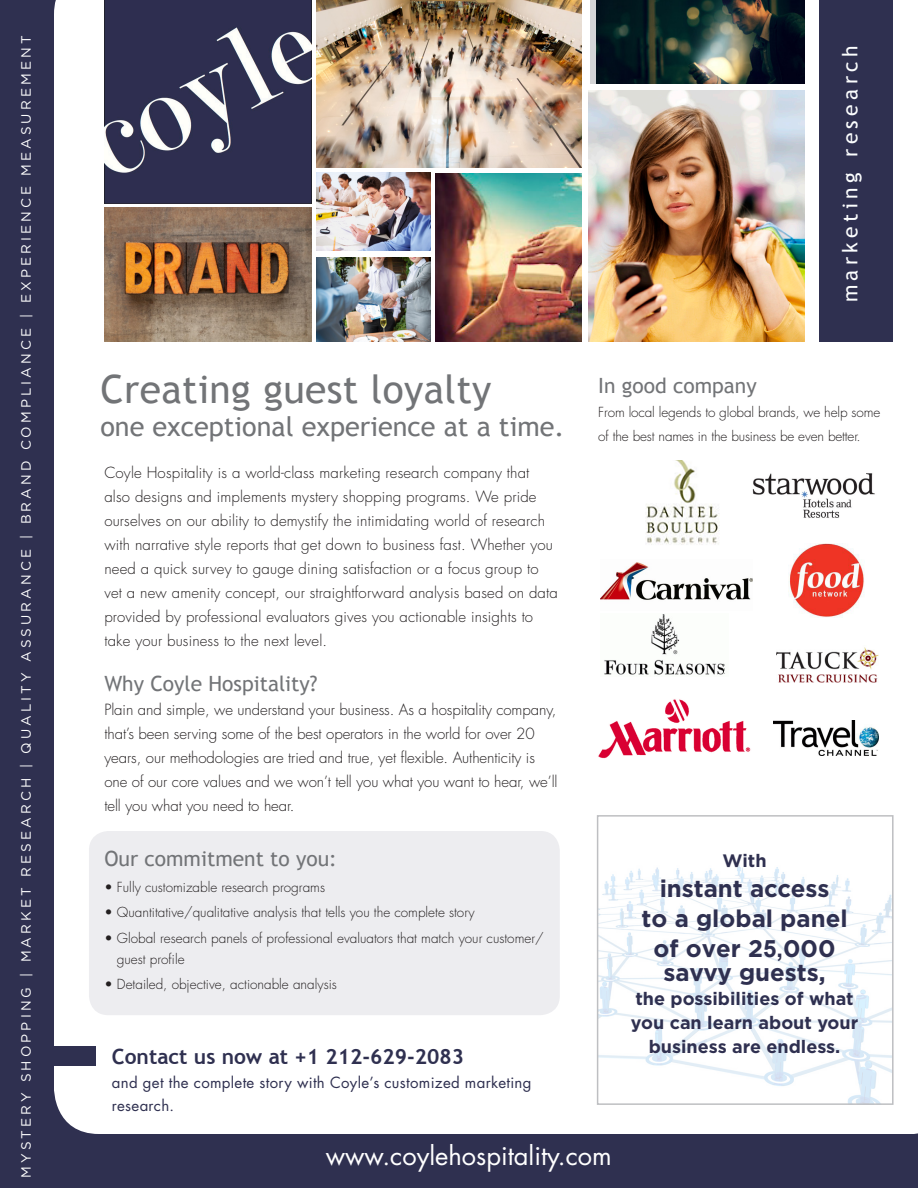
<style>
.page{position:relative;width:918px;height:1188px;background:#2f3050}
.page>*{position:absolute;margin:0;border:0;box-sizing:border-box;transform-origin:0 0}
.t1{font:39px "Trebuchet MS";letter-spacing:.01em;color:#727477}
.t2{font:27px "Trebuchet MS";color:#727477}
.t3{font:25.5px "Futura";color:#fff}
.t4{font:700 24px/30px "Gotham";color:#2f3050;text-align:center}
.t5{font:21px "Trebuchet MS";color:#727477}
.t6{font:700 21px "Trebuchet MS";color:#2f3050}
.t7{font:21px "Trebuchet MS";letter-spacing:.21em;color:#fbfdfe}
.t8{font:700 18px/24px "Gotham";color:#2f3050;text-align:center}
.t9{font:300 15px/24px "Futura";letter-spacing:.01em;color:#231f20}
.t10{font:15px/22.5px "Futura";letter-spacing:.02em;color:#2f3050}
.t11{font:300 13.5px/24px "Futura";color:#231f20}
.t12{font:13.5px "Gotham";letter-spacing:.23em;color:#fff}
.s1{font-family:"Arial"}
</style>
<div class="page">
<div style="left:54px;top:0;width:864px;height:1134px;background:#fff"></div>
<img style="left:600px;top:818px;width:291px;height:284px">
<div style="left:597px;top:815px;width:297px;height:290px;border:2px solid #bebfc2"></div>
<div style="left:819px;top:0;width:74px;height:342px;background:#2f3050"></div>
<img style="left:104px;top:0;width:207px;height:203px">
<img style="left:104px;top:207px;width:207px;height:135px">
<img style="left:317px;top:0;width:264px;height:167px">
<img style="left:317px;top:257px;width:113px;height:85px">
<img style="left:317px;top:172px;width:113px;height:79px">
<img style="left:436px;top:174px;width:145px;height:168px">
<img style="left:588px;top:90px;width:216px;height:252px">
<div style="left:590px;top:0;width:214px;height:84px;background:#d4d5d7"></div>
<img style="left:596px;top:0;width:208px;height:84px">
<img style="left:600px;top:560px;width:153px;height:50px">
<div style="left:89px;top:831px;width:471px;height:184px;background:#ededf0;border-radius:20px"></div>
<div style="left:49px;top:1046px;width:47px;height:20px;background:#2f3050"></div>
<img style="left:600px;top:613px;width:128px;height:64px">
<img style="left:749px;top:461px;width:129px;height:69px">
<img style="left:597px;top:691px;width:155px;height:79px">
<img style="left:774px;top:721px;width:105px;height:34px">
<img style="left:636px;top:461px;width:93px;height:85px">
<img style="left:789px;top:544px;width:76px;height:74px">
<img style="left:777px;top:645px;width:102px;height:41px">
<p class="t12" style="left:19px;top:1178px;width:1143px;rotate:-90deg">MYSTERY SHOPPING | MARKET RESEARCH | QUALITY ASSURANCE | BRAND COMPLIANCE | EXPERIENCE MEASUREMENT</p>
<p class="t1" style="left:100px;top:366px;width:393px">Creating guest loyalty</p>
<p class="t2" style="left:100px;top:410px;width:465px">one exceptional experience at a time.</p>
<p class="t9" style="left:104px;top:461px;width:455px">Coyle Hospitality is a world-class marketing research company that also designs and implements mystery shopping programs. We pride ourselves on our ability to demystify the intimidating world of research with narrative style reports that get down to business fast. Whether you need a quick survey to gauge dining satisfaction or a focus group to vet a new amenity concept, our straightforward analysis based on data provided by professional evaluators gives you actionable insights to take your business to the next level.</p>
<p class="t5" style="left:104px;top:671px;width:215px">Why Coyle Hospitality?</p>
<p class="t9" style="left:104px;top:698px;width:455px">Plain and simple, we understand your business. As a hospitality company, that’s been serving some of the best operators in the world for over 20 years, our methodologies are tried and true, yet flexible. Authenticity is one of our core values and we won’t tell you what you want to hear, we’ll tell you what you need to hear.</p>
<p class="t5" style="left:104px;top:846px;width:234px">Our commitment to you:</p>
<p class="t11" style="left:104px;top:875px;width:222px">• Fully customizable research programs</p>
<p class="t11" style="left:104px;top:901px;width:372px">• Quantitative/qualitative analysis that tells you the complete story</p>
<p class="t11" style="left:117px;top:928px;width:428px;line-height:21px;text-indent:-13px">• Global research panels of professional evaluators that match your customer/ guest profile</p>
<p class="t11" style="left:104px;top:973px;width:234px">• Detailed, objective, actionable analysis</p>
<p class="t6" style="left:112px;top:1043px;width:354px">Contact us now at +1 212-629-2083</p>
<p class="t10" style="left:112px;top:1072px;width:421px">and get the complete story with Coyle’s customized marketing research.</p>
<p class="t7" style="left:838px;top:302px;width:258px;rotate:-90deg">marketing research</p>
<p class="t5" style="left:598px;top:373px;width:160px">In good company</p>
<p class="t11" style="left:598px;top:400px;width:283px">From local legends to global brands, we help some of the best names in the business be even better.</p>
<p class="t8" style="left:723px;top:848px;width:46px">With</p>
<p class="t4" style="left:642px;top:873px;width:208px">instant access<br>to a global panel of over 2<span class="s1">5,</span>000</p>
<p class="t4" style="left:664px;top:957px;width:163px">savvy guests,</p>
<p class="t8" style="left:631px;top:986px;width:229px">the possibilities of what you can learn about your business are endless.</p>
<p class="t3" style="left:326px;top:1139px;width:288px">www.coylehospitality.com</p>
</div>
